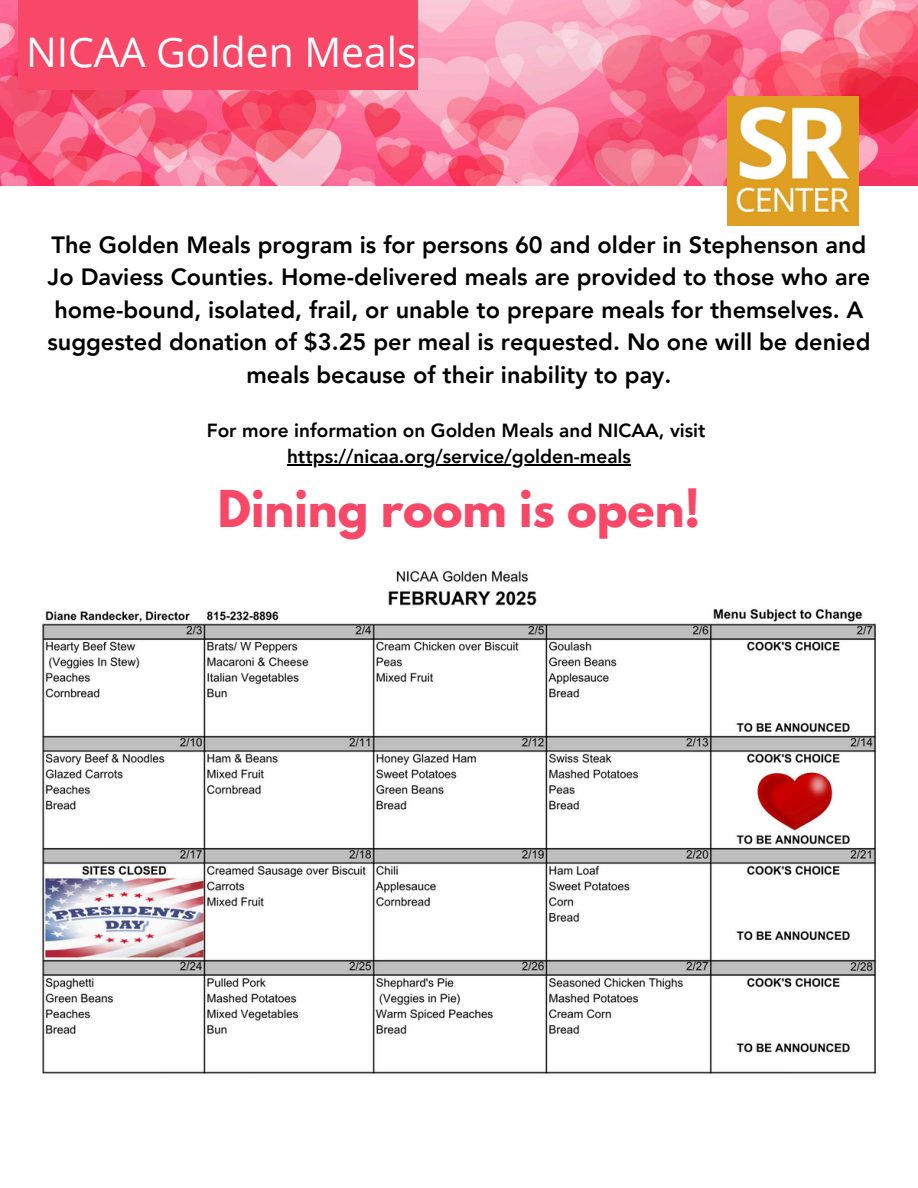
<style>
.page{position:relative;width:918px;height:1188px;background:#fff}
.page>*{position:absolute;margin:0;border:0;box-sizing:border-box;transform-origin:0 0}
.t1{font:700 45px "League Spartan";color:#f74868}
.t2{font:40.8px "Open Sans";color:#fff}
.t3{font:800 23.55px/32.7px "Avenir LT Pro";color:#000;text-align:center}
.t4{font:800 19.05px "Avenir LT Pro";color:#000}
</style>
<div class="page">
<img style="left:0;top:0;width:918px;height:186px">
<img style="left:728px;top:97px;width:130px;height:129px">
<div style="left:18px;top:0;width:399px;height:90px;background:#f74868"></div>
<img style="left:42px;top:570px;width:834px;height:504px">
<hr style="left:287px;top:464px;width:344px;height:1px;background:#000">
<h3 class="t2" style="left:26px;top:23px;width:392px">NICAA Golden Meals</h3>
<p class="t3" style="left:47px;top:230px;width:825px">The Golden Meals program is for persons 60 and older in Stephenson and Jo Daviess Counties. Home-delivered meals are provided to those who are home-bound, isolated, frail, or unable to prepare meals for themselves. A suggested donation of $3.25 per meal is requested. No one will be denied meals because of their inability to pay.</p>
<p class="t4" style="left:207px;top:423px;width:500px">For more information on Golden Meals and NICAA, visit</p>
<h2 class="t4" style="left:287px;top:449px;width:345px">https://nicaa.org/service/golden-meals</h2>
<p class="t1" style="left:218px;top:487px;width:484px">Dining room is open!</p>
</div>
